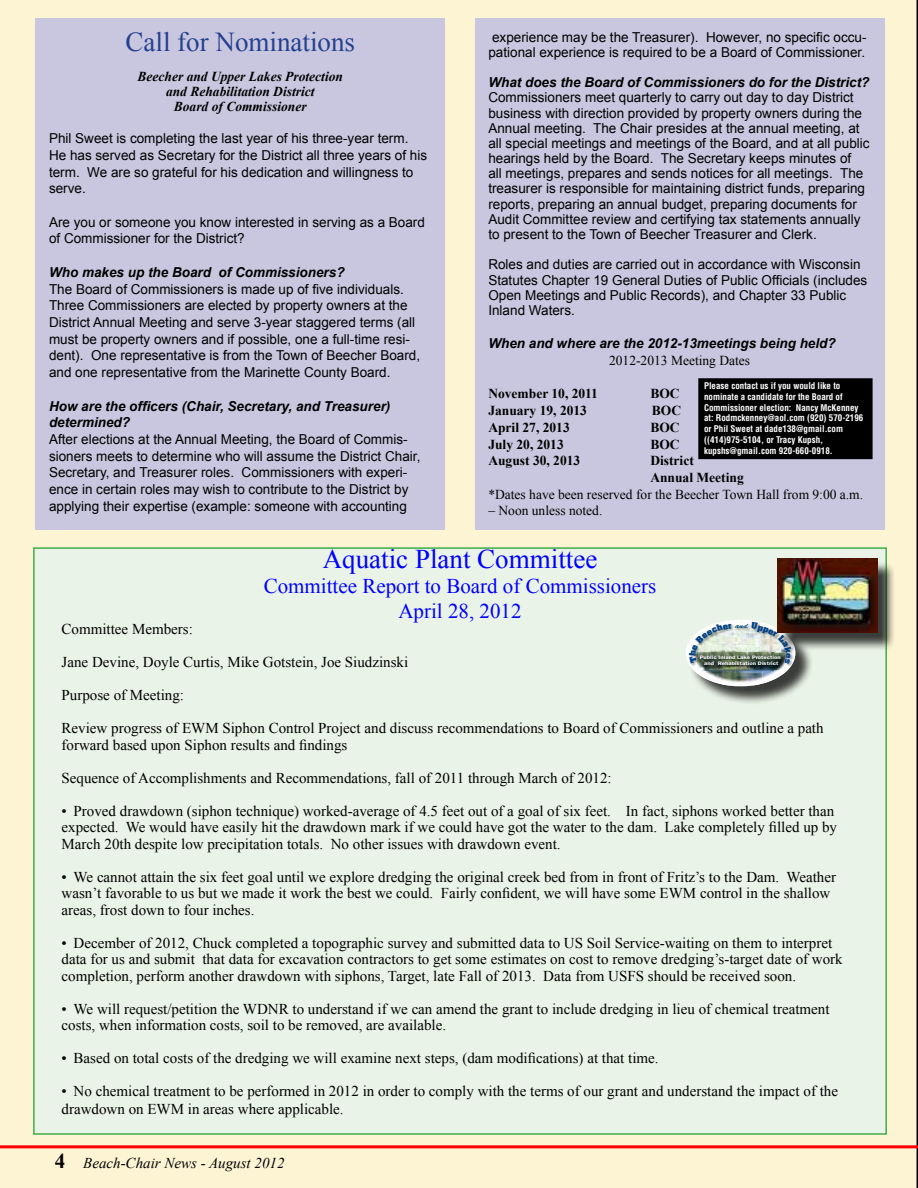
<style>
.page{position:relative;width:918px;height:1188px;background:#fdf4d4}
.page>*{position:absolute;margin:0;border:0;box-sizing:border-box;transform-origin:0 0}
.t1{font:27.3px "Times New Roman";color:#25408f}
.t2{font:27px "Times New Roman";color:#00f}
.t3{font:21px/25.2px "Times New Roman";color:#00f;text-align:center}
.t4{font:15px/16.5px "Times New Roman";color:#000}
.t5{font:italic 15px "Times New Roman";color:#000}
.t6{font:13.65px/16.6px "Arial";color:#000}
.t7{font:italic 700 13.65px/16.6px "Arial";color:#000}
.t8{font:700 13.65px/16.6px "Times New Roman";color:#000}
.t9{font:13.65px "Times New Roman";color:#000}
.t10{font:italic 700 13.65px/15.1px "Times New Roman";color:#000;text-align:center}
.t11{font:700 condensed 9px/10.8px "Helvetica";color:#fff}
.t12{font:4.95px "Franklin Gothic LT Com Dm";color:#fff;scale:1.23 1}
.s1{font-weight:700;font-style:normal;font-size:21px}
</style>
<div class="page">
<hr style="left:0;top:1145px;width:918px;height:3px;background:#f00">
<div style="left:34px;top:548px;width:852px;height:586px;background:#eaf3e7"></div>
<div style="left:689px;top:622px;width:125px;height:83px;background:#000;opacity:.75"></div>
<img style="left:686px;top:642px;width:3px;height:22px">
<img style="left:787px;top:651px;width:8px;height:20px">
<svg style="left:727px;top:685px;width:27px;height:1px"></svg>
<img style="left:722px;top:621px;width:37px;height:1px">
<img style="left:689px;top:664px;width:12px;height:12px">
<img style="left:775px;top:664px;width:12px;height:15px">
<img style="left:701px;top:670px;width:74px;height:15px">
<img style="left:697px;top:664px;width:89px;height:6px">
<div style="left:36px;top:18px;width:409px;height:512px;background:#c8c7df"></div>
<div style="left:475px;top:18px;width:409px;height:511px;background:#c8c7df"></div>
<div style="left:699px;top:379px;width:173px;height:79px;background:#000"></div>
<div style="left:698px;top:378px;width:175px;height:81px;border:2px solid #000"></div>
<div style="left:779px;top:561px;width:117px;height:90px;background:#000;opacity:.75"></div>
<img style="left:777px;top:559px;width:101px;height:74px">
<svg style="left:689px;top:622px;width:103px;height:42px"></svg>
<h1 class="t1" style="left:126px;top:23px;width:231px">Call for Nominations</h1>
<p class="t10" style="left:138px;top:68px;width:207px">Beecher and Upper Lakes Protection and Rehabilitation District<br>Board of Commissioner</p>
<p class="t6" style="left:49px;top:130px;width:380px">Phil Sweet is completing the last year of his three-year term.<br>He has served as Secretary for the District all three years of his term. We are so grateful for his dedication and willingness to serve.</p>
<p class="t6" style="left:49px;top:214px;width:377px">Are you or someone you know interested in serving as a Board of Commissioner for the District?</p>
<p class="t7" style="left:49px;top:264px;width:297px">Who makes up the Board of Commissioners?</p>
<p class="t6" style="left:49px;top:281px;width:373px">The Board of Commissioners is made up of five individuals.<br>Three Commissioners are elected by property owners at the District Annual Meeting and serve 3-year staggered terms (all must be property owners and if possible, one a full-time resi&shy;dent). One representative is from the Town of Beecher Board, and one representative from the Marinette County Board.</p>
<p class="t7" style="left:49px;top:398px;width:343px">How are the officers (Chair, Secretary, and Treasurer) determined?</p>
<p class="t6" style="left:49px;top:431px;width:373px">After elections at the Annual Meeting, the Board of Commis&shy;sioners meets to determine who will assume the District Chair, Secretary, and Treasurer roles. Commissioners with experi&shy;ence in certain roles may wish to contribute to the District by applying their expertise (example: someone with accounting</p>
<p class="t6" style="left:488px;top:29px;width:380px;line-height:15.1px">experience may be the Treasurer). However, no specific occu&shy;pational experience is required to be a Board of Commissioner.</p>
<p class="t7" style="left:488px;top:75px;width:383px">What does the Board of Commissioners do for the District?</p>
<p class="t6" style="left:488px;top:90px;width:383px;line-height:15.1px">Commissioners meet quarterly to carry out day to day District business with direction provided by property owners during the Annual meeting. The Chair presides at the annual meeting, at all special meetings and meetings of the Board, and at all public hearings held by the Board. The Secretary keeps minutes of<br>all meetings, prepares and sends notices for all meetings. The treasurer is responsible for maintaining district funds, preparing reports, preparing an annual budget, preparing documents for Audit Committee review and certifying tax statements annually to present to the Town of Beecher Treasurer and Clerk.</p>
<p class="t6" style="left:488px;top:257px;width:380px;line-height:15.1px">Roles and duties are carried out in accordance with Wisconsin Statutes Chapter 19 General Duties of Public Officials (includes Open Meetings and Public Records), and Chapter 33 Public Inland Waters.</p>
<p class="t7" style="left:488px;top:336px;width:349px">When and where are the 2012-13meetings being held?</p>
<p class="t9" style="left:609px;top:351px;width:142px">2012-2013 Meeting Dates</p>
<p class="t8" style="left:488px;top:385px;width:111px">November 10, 2011</p>
<p class="t8" style="left:650px;top:385px;width:31px">BOC</p>
<p class="t8" style="left:488px;top:402px;width:100px">January 19, 2013</p>
<p class="t8" style="left:652px;top:402px;width:31px">BOC</p>
<p class="t8" style="left:488px;top:419px;width:83px">April 27, 2013</p>
<p class="t8" style="left:650px;top:419px;width:31px">BOC</p>
<p class="t8" style="left:488px;top:435px;width:77px">July 20, 2013</p>
<p class="t8" style="left:650px;top:435px;width:31px">BOC</p>
<p class="t8" style="left:488px;top:452px;width:93px">August 30, 2013</p>
<p class="t8" style="left:650px;top:452px;width:95px">District<br>Annual Meeting</p>
<p class="t9" style="left:488px;top:485px;width:376px">*Dates have been reserved for the Beecher Town Hall from 9:00 a.m.</p>
<p class="t9" style="left:488px;top:502px;width:115px">– Noon unless noted.</p>
<p class="t11" style="left:704px;top:380px;width:161px">Please contact us if you would like to nominate a candidate for the Board of Commissioner election: Nancy McKenney at: Rodmckenney@aol.com (920) 570-2196 or Phil Sweet at dade138@gmail.com ((414)975-5104, or Tracy Kupsh, kupshs@gmail.com 920-660-0918.</p>
<h2 class="t2" style="left:323px;top:540px;width:276px">Aquatic Plant Committee</h2>
<h3 class="t3" style="left:264px;top:573px;width:394px">Committee Report to Board of Commissioners<br>April 28, 2012</h3>
<p class="t4" style="left:62px;top:621px;width:133px">Committee Members:</p>
<p class="t4" style="left:62px;top:654px;width:348px">Jane Devine, Doyle Curtis, Mike Gotstein, Joe Siudzinski</p>
<p class="t4" style="left:62px;top:687px;width:124px">Purpose of Meeting:</p>
<p class="t4" style="left:62px;top:720px;width:764px">Review progress of EWM Siphon Control Project and discuss recommendations to Board of Commissioners and outline a path forward based upon Siphon results and findings</p>
<p class="t4" style="left:62px;top:769px;width:552px">Sequence of Accomplishments and Recommendations, fall of 2011 through March of 2012:</p>
<p class="t4" style="left:62px;top:802px;width:777px">• Proved drawdown (siphon technique) worked-average of 4.5 feet out of a goal of six feet. In fact, siphons worked better than expected. We would have easily hit the drawdown mark if we could have got the water to the dam. Lake completely filled up by<br>March 20th despite low precipitation totals. No other issues with drawdown event.</p>
<p class="t4" style="left:62px;top:868px;width:776px">• We cannot attain the six feet goal until we explore dredging the original creek bed from in front of Fritz’s to the Dam. Weather wasn’t favorable to us but we made it work the best we could. Fairly confident, we will have some EWM control in the shallow areas, frost down to four inches.</p>
<p class="t4" style="left:62px;top:934px;width:783px">• December of 2012, Chuck completed a topographic survey and submitted data to US Soil Service-waiting on them to interpret data for us and submit that data for excavation contractors to get some estimates on cost to remove dredging’s-target date of work completion, perform another drawdown with siphons, Target, late Fall of 2013. Data from USFS should be received soon.</p>
<p class="t4" style="left:62px;top:1000px;width:769px">• We will request/petition the WDNR to understand if we can amend the grant to include dredging in lieu of chemical treatment costs, when information costs, soil to be removed, are available.</p>
<p class="t4" style="left:62px;top:1050px;width:598px">• Based on total costs of the dredging we will examine next steps, (dam modifications) at that time.</p>
<p class="t4" style="left:62px;top:1082px;width:778px;line-height:18px">• No chemical treatment to be performed in 2012 in order to comply with the terms of our grant and understand the impact of the drawdown on EWM in areas where applicable.</p>
<p class="t12" style="left:700px;top:655px;width:67px">Public Inland Lake Protection</p>
<p class="t12" style="left:704px;top:661px;width:62px">and Rehabilitation District</p>
<p class="t5" style="left:55px;top:1152px;width:231px"><span class="s1">4</span> Beach-Chair News - August 2012</p>
</div>
